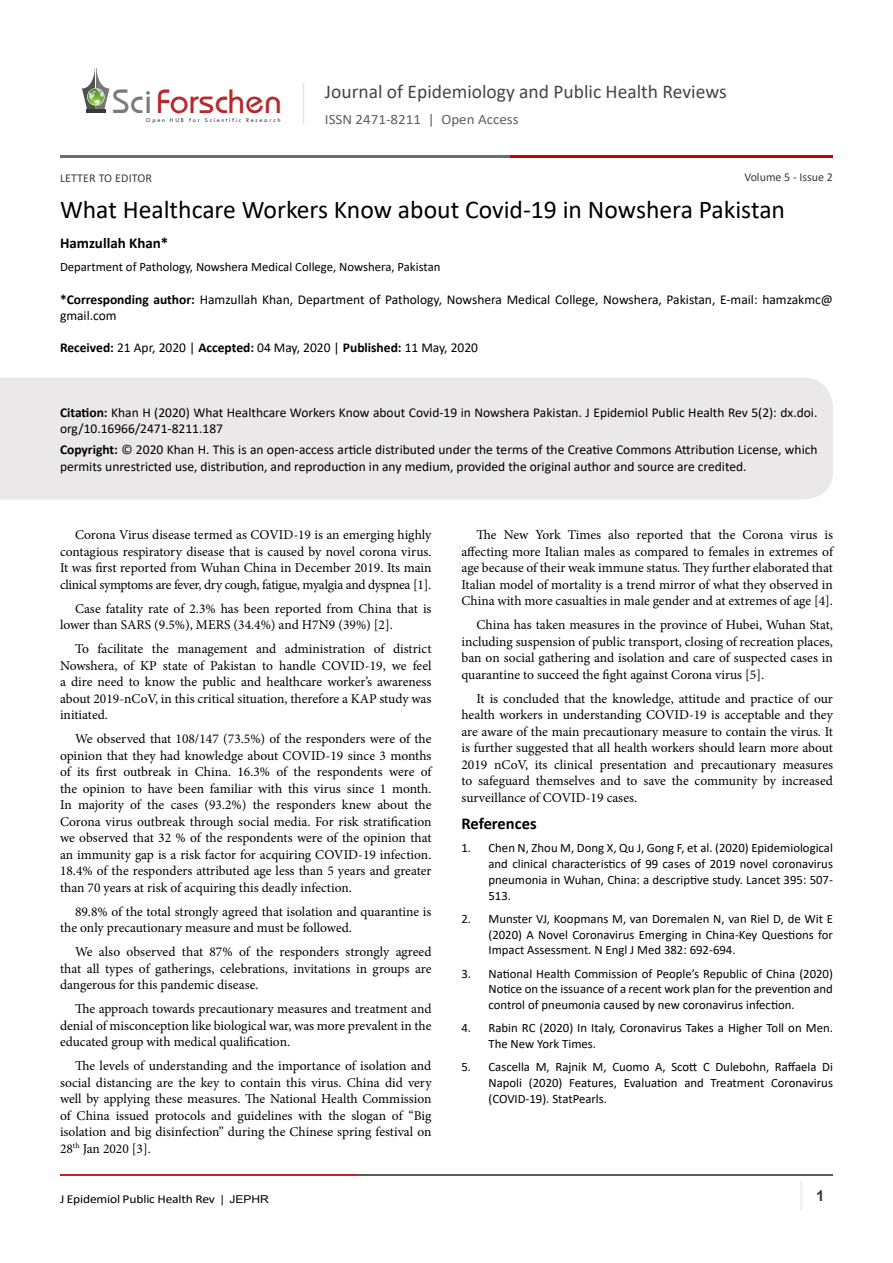
<style>
.page{position:relative;width:893px;height:1263px;background:#fff}
.page>*{position:absolute;margin:0;border:0;box-sizing:border-box;transform-origin:0 0}
.t1{font:35.1px "Opal";color:#b8292c}
.t2{font:25.65px "Calibri";color:#000}
.t3{font:19.5px "Calibri";color:#474646}
.t4{font:700 16.5px "Calibri";color:#000}
.t5{font:700 15px "Calibri";color:#000}
.t6{font:700 15px "Arial";color:#3c3a3b}
.t7{font:14.25px "Calibri";color:#605f5f;scale:1.05 1}
.t8{font:13.5px/16.5px "Minion Pro";letter-spacing:-.005em;color:#000;text-align:justify}
.t9{font:13.5px/16.5px "Calibri";color:#000}
.t10{font:12.75px/15.8px "Calibri";color:#000;text-align:justify}
.t11{font:12.15px "Calibri";letter-spacing:-.01em;color:#000;scale:1.11 1}
.t12{font:12px "Calibri";color:#3c3a3b}
.t13{font:6.15px "Tw Cen";letter-spacing:.28em;color:#3a3a3a}
.s1{color:#7a7a7b}
.s2{font-weight:700}
.s3{font-family:"Arial";font-size:10.8px}
</style>
<div class="page">
<hr style="left:86px;top:109px;width:19px;height:4px;background:#3a3a3a">
<svg style="left:82px;top:68px;width:27px;height:41px"></svg>
<hr style="left:303px;top:83px;width:1px;height:41px;background:#e4e5e9">
<hr style="left:800px;top:1181px;width:2px;height:29px;background:#eae8e8">
<hr style="left:60px;top:1174px;width:300px;height:2px;background:#b9282c">
<hr style="left:359px;top:1174px;width:474px;height:2px;background:#5d5e60">
<hr style="left:60px;top:155px;width:535px;height:2px;background:#6e6d6d">
<hr style="left:511px;top:155px;width:322px;height:2px;background:#ca0000">
<div style="left:0;top:378px;width:833px;height:121px;background:#eae8e8"></div>
<p class="t1" style="left:113px;top:80px;width:171px"><span class="s1">Sci</span>Forschen</p>
<p class="t13" style="left:146px;top:116px;width:136px">Open HUB for Scientific Research</p>
<h3 class="t3" style="left:325px;top:78px;width:403px">Journal of Epidemiology and Public Health Reviews</h3>
<p class="t7" style="left:325px;top:110px;width:186px">ISSN 2471-8211 | Open Access</p>
<p class="t12" style="left:744px;top:169px;width:90px">Volume 5 - Issue 2</p>
<p class="t12" style="left:60px;top:170px;width:94px">LETTER TO EDITOR</p>
<p class="t2" style="left:60px;top:192px;width:727px">What Healthcare Workers Know about Covid-19 in Nowshera Pakistan</p>
<p class="t5" style="left:60px;top:232px;width:110px">Hamzullah Khan*</p>
<p class="t10" style="left:60px;top:259px;width:382px">Department of Pathology, Nowshera Medical College, Nowshera, Pakistan</p>
<p class="t9" style="left:60px;top:290px;width:774px"><span class="s2">*Corresponding author:</span> Hamzullah Khan, Department of Pathology, Nowshera Medical College, Nowshera, Pakistan, E-mail: hamzakmc@ gmail.com</p>
<p class="t9" style="left:60px;top:339px;width:420px"><span class="s2">Received:</span> 21 Apr, 2020 | <span class="s2">Accepted:</span> 04 May, 2020 | <span class="s2">Published:</span> 11 May, 2020</p>
<p class="t9" style="left:60px;top:403px;width:759px"><span class="s2">Citation:</span> Khan H (2020) What Healthcare Workers Know about Covid-19 in Nowshera Pakistan. J Epidemiol Public Health Rev 5(2): dx.doi. org/10.16966/2471-8211.187</p>
<p class="t9" style="left:60px;top:441px;width:759px"><span class="s2">Copyright:</span> © 2020 Khan H. This is an open-access article distributed under the terms of the Creative Commons Attribution License, which permits unrestricted use, distribution, and reproduction in any medium, provided the original author and source are credited.</p>
<p class="t8" style="left:60px;top:527px;width:373px;text-indent:15px">Corona Virus disease termed as COVID-19 is an emerging highly contagious respiratory disease that is caused by novel corona virus.<br>It was first reported from Wuhan China in December 2019. Its main clinical symptoms are fever, dry cough, fatigue, myalgia and dyspnea [1].</p>
<p class="t8" style="left:60px;top:600px;width:373px;text-indent:15px">Case fatality rate of 2.3% has been reported from China that is lower than SARS (9.5%), MERS (34.4%) and H7N9 (39%) [2].</p>
<p class="t8" style="left:60px;top:641px;width:373px;text-indent:15px">To facilitate the management and administration of district Nowshera, of KP state of Pakistan to handle COVID-19, we feel a dire need to know the public and healthcare worker’s awareness about 2019-nCoV, in this critical situation, therefore a KAP study was initiated.</p>
<p class="t8" style="left:60px;top:731px;width:373px;text-indent:15px">We observed that 108/147 (73.5%) of the responders were of the opinion that they had knowledge about COVID-19 since 3 months of its first outbreak in China. 16.3% of the respondents were of the opinion to have been familiar with this virus since 1 month.<br>In majority of the cases (93.2%) the responders knew about the Corona virus outbreak through social media. For risk stratification we observed that 32 % of the respondents were of the opinion that an immunity gap is a risk factor for acquiring COVID-19 infection.<br>18.4% of the responders attributed age less than 5 years and greater than 70 years at risk of acquiring this deadly infection.</p>
<p class="t8" style="left:60px;top:903px;width:373px;text-indent:15px">89.8% of the total strongly agreed that isolation and quarantine is the only precautionary measure and must be followed.</p>
<p class="t8" style="left:60px;top:944px;width:373px;text-indent:15px">We also observed that 87% of the responders strongly agreed that all types of gatherings, celebrations, invitations in groups are dangerous for this pandemic disease.</p>
<p class="t8" style="left:60px;top:1001px;width:373px;text-indent:15px">The approach towards precautionary measures and treatment and denial of misconception like biological war, was more prevalent in the educated group with medical qualification.</p>
<p class="t8" style="left:60px;top:1058px;width:373px;text-indent:15px">The levels of understanding and the importance of isolation and social distancing are the key to contain this virus. China did very well by applying these measures. The National Health Commission of China issued protocols and guidelines with the slogan of “Big isolation and big disinfection” during the Chinese spring festival on 28<sup>th</sup> Jan 2020 [3].</p>
<p class="t8" style="left:461px;top:527px;width:373px;text-indent:15px">The New York Times also reported that the Corona virus is affecting more Italian males as compared to females in extremes of age because of their weak immune status. They further elaborated that Italian model of mortality is a trend mirror of what they observed in China with more casualties in male gender and at extremes of age [4].</p>
<p class="t8" style="left:461px;top:617px;width:373px;text-indent:15px">China has taken measures in the province of Hubei, Wuhan Stat, including suspension of public transport, closing of recreation places, ban on social gathering and isolation and care of suspected cases in quarantine to succeed the fight against Corona virus [5].</p>
<p class="t8" style="left:461px;top:690px;width:373px;text-indent:15px">It is concluded that the knowledge, attitude and practice of our health workers in understanding COVID-19 is acceptable and they are aware of the main precautionary measure to contain the virus. It is further suggested that all health workers should learn more about 2019 nCoV, its clinical presentation and precautionary measures to safeguard themselves and to save the community by increased surveillance of COVID-19 cases.</p>
<p class="t4" style="left:461px;top:812px;width:77px">References</p>
<p class="t10" style="left:488px;top:840px;width:346px;text-indent:-27px">1. Chen N, Zhou M, Dong X, Qu J, Gong F, et al. (2020) Epidemiological and clinical characteristics of 99 cases of 2019 novel coronavirus pneumonia in Wuhan, China: a descriptive study. Lancet 395: 507- 513.</p>
<p class="t10" style="left:488px;top:910px;width:346px;text-indent:-27px">2. Munster VJ, Koopmans M, van Doremalen N, van Riel D, de Wit E (2020) A Novel Coronavirus Emerging in China-Key Questions for Impact Assessment. N Engl J Med 382: 692-694.</p>
<p class="t10" style="left:488px;top:965px;width:346px;text-indent:-27px">3. National Health Commission of People’s Republic of China (2020)<br>Notice on the issuance of a recent work plan for the prevention and control of pneumonia caused by new coronavirus infection.</p>
<p class="t10" style="left:488px;top:1020px;width:346px;text-indent:-27px">4. Rabin RC (2020) In Italy, Coronavirus Takes a Higher Toll on Men.<br>The New York Times.</p>
<p class="t10" style="left:488px;top:1059px;width:346px;text-indent:-27px">5. Cascella M, Rajnik M, Cuomo A, Scott C Dulebohn, Raffaela Di Napoli (2020) Features, Evaluation and Treatment Coronavirus (COVID-19). StatPearls.</p>
<p class="t11" style="left:60px;top:1190px;width:190px">J Epidemiol Public Health Rev <span class="s3">| JEPHR</span></p>
<p class="t6" style="left:816px;top:1185px;width:10px">1</p>
</div>
